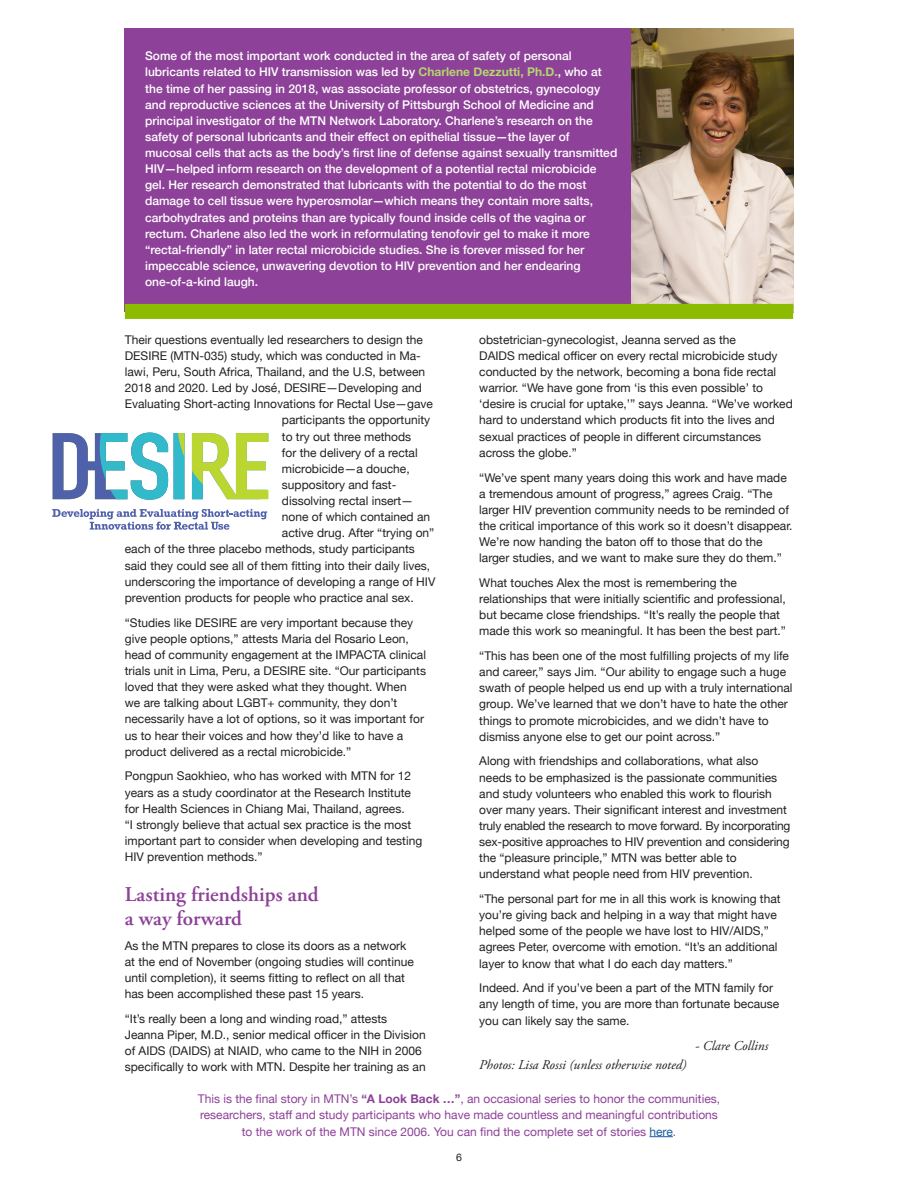
<style>
.page{position:relative;width:918px;height:1188px;background:#fff}
.page>*{position:absolute;margin:0;border:0;box-sizing:border-box;transform-origin:0 0}
.t1{font:600 21px/24px "Adobe Garamond Pro";color:#8d4198}
.BodyCopy{font:italic 13.5px "Adobe Garamond Pro";color:#231f20}
.BodyCopy-2{font:12px/16.2px "Helvetica Neue";color:#231f20}
.BodyCopy-3{font:500 12px/16.2px "Helvetica Neue";color:#fff}
.BodyCopy-4{font:12px/16.5px "Helvetica Neue";color:#8d4198;text-align:center}
.t2{font:10.5px "Helvetica Neue";color:#231f20}
.s1{font-weight:700;color:#b4d56f}
.s2{font-weight:700}
.s3{color:#175d9e}
</style>
<div class="page">
<svg style="left:649px;top:1136px;width:24px;height:1px"></svg>
<div style="left:125px;top:28px;width:668px;height:284px;background:#8d4198"></div>
<img style="left:631px;top:28px;width:162px;height:276px">
<div style="left:125px;top:304px;width:668px;height:15px;background:#8dbb00"></div>
<svg style="left:52px;top:509px;width:215px;height:21px"></svg>
<svg style="left:53px;top:433px;width:215px;height:67px"></svg>
<p class="BodyCopy-3" style="left:145px;top:47px;width:474px">Some of the most important work conducted in the area of safety of personal lubricants related to HIV transmission was led by <span class="s1">Charlene Dezzutti, Ph.D.</span>, who at the time of her passing in 2018, was associate professor of obstetrics, gynecology and reproductive sciences at the University of Pittsburgh School of Medicine and principal investigator of the MTN Network Laboratory. Charlene’s research on the safety of personal lubricants and their effect on epithelial tissue—the layer of mucosal cells that acts as the body’s first line of defense against sexually transmitted HIV—helped inform research on the development of a potential rectal microbicide gel. Her research demonstrated that lubricants with the potential to do the most damage to cell tissue were hyperosmolar—which means they contain more salts, carbohydrates and proteins than are typically found inside cells of the vagina or rectum. Charlene also led the work in reformulating tenofovir gel to make it more “rectal-friendly” in later rectal microbicide studies. She is forever missed for her impeccable science, unwavering devotion to HIV prevention and her endearing one-of-a-kind laugh.</p>
<p class="BodyCopy-2" style="left:125px;top:332px;width:300px">Their questions eventually led researchers to design the</p>
<p class="BodyCopy-2" style="left:125px;top:348px;width:298px">DESIRE (MTN-035) study, which was conducted in Ma-</p>
<p class="BodyCopy-2" style="left:125px;top:364px;width:302px">lawi, Peru, South Africa, Thailand, and the U.S, between</p>
<p class="BodyCopy-2" style="left:125px;top:381px;width:299px">2018 and 2020. Led by José, DESIRE—Developing and</p>
<p class="BodyCopy-2" style="left:125px;top:397px;width:310px">Evaluating Short-acting Innovations for Rectal Use—gave</p>
<p class="BodyCopy-2" style="left:282px;top:413px;width:150px">participants the opportunity</p>
<p class="BodyCopy-2" style="left:282px;top:429px;width:131px">to try out three methods</p>
<p class="BodyCopy-2" style="left:282px;top:445px;width:137px">for the delivery of a rectal</p>
<p class="BodyCopy-2" style="left:282px;top:461px;width:129px">microbicide—a douche,</p>
<p class="BodyCopy-2" style="left:282px;top:477px;width:116px">suppository and fast-</p>
<p class="BodyCopy-2" style="left:282px;top:493px;width:133px">dissolving rectal insert—</p>
<p class="BodyCopy-2" style="left:282px;top:510px;width:150px">none of which contained an</p>
<p class="BodyCopy-2" style="left:282px;top:526px;width:154px">active drug. After “trying on”</p>
<p class="BodyCopy-2" style="left:125px;top:542px;width:292px">each of the three placebo methods, study participants</p>
<p class="BodyCopy-2" style="left:125px;top:558px;width:307px">said they could see all of them fitting into their daily lives,</p>
<p class="BodyCopy-2" style="left:125px;top:574px;width:312px">underscoring the importance of developing a range of HIV</p>
<p class="BodyCopy-2" style="left:125px;top:590px;width:290px">prevention products for people who practice anal sex.</p>
<p class="BodyCopy-2" style="left:125px;top:615px;width:303px">“Studies like DESIRE are very important because they give people options,” attests Maria del Rosario Leon, head of community engagement at the IMPACTA clinical trials unit in Lima, Peru, a DESIRE site. “Our participants loved that they were asked what they thought. When<br>we are talking about LGBT+ community, they don’t necessarily have a lot of options, so it was important for us to hear their voices and how they’d like to have a product delivered as a rectal microbicide.”</p>
<p class="BodyCopy-2" style="left:125px;top:769px;width:299px">Pongpun Saokhieo, who has worked with MTN for 12 years as a study coordinator at the Research Institute for Health Sciences in Chiang Mai, Thailand, agrees.<br>“I strongly believe that actual sex practice is the most important part to consider when developing and testing HIV prevention methods.”</p>
<p class="t1" style="left:125px;top:882px;width:195px">Lasting friendships and a way forward</p>
<p class="BodyCopy-2" style="left:125px;top:938px;width:290px">As the MTN prepares to close its doors as a network at the end of November (ongoing studies will continue until completion), it seems fitting to reflect on all that has been accomplished these past 15 years.</p>
<p class="BodyCopy-2" style="left:125px;top:1011px;width:302px">“It’s really been a long and winding road,” attests Jeanna Piper, M.D., senior medical officer in the Division of AIDS (DAIDS) at NIAID, who came to the NIH in 2006 specifically to work with MTN. Despite her training as an</p>
<p class="BodyCopy-2" style="left:479px;top:332px;width:315px">obstetrician-gynecologist, Jeanna served as the<br>DAIDS medical officer on every rectal microbicide study conducted by the network, becoming a bona fide rectal warrior. “We have gone from ‘is this even possible’ to ‘desire is crucial for uptake,’” says Jeanna. “We’ve worked hard to understand which products fit into the lives and sexual practices of people in different circumstances across the globe.”</p>
<p class="BodyCopy-2" style="left:479px;top:470px;width:315px">“We’ve spent many years doing this work and have made a tremendous amount of progress,” agrees Craig. “The larger HIV prevention community needs to be reminded of the critical importance of this work so it doesn’t disappear.<br>We’re now handing the baton off to those that do the larger studies, and we want to make sure they do them.”</p>
<p class="BodyCopy-2" style="left:479px;top:575px;width:308px">What touches Alex the most is remembering the relationships that were initially scientific and professional, but became close friendships. “It’s really the people that made this work so meaningful. It has been the best part.”</p>
<p class="BodyCopy-2" style="left:479px;top:648px;width:315px">“This has been one of the most fulfilling projects of my life and career,” says Jim. “Our ability to engage such a huge swath of people helped us end up with a truly international group. We’ve learned that we don’t have to hate the other things to promote microbicides, and we didn’t have to dismiss anyone else to get our point across.”</p>
<p class="BodyCopy-2" style="left:479px;top:754px;width:313px">Along with friendships and collaborations, what also needs to be emphasized is the passionate communities and study volunteers who enabled this work to flourish over many years. Their significant interest and investment truly enabled the research to move forward. By incorporating sex-positive approaches to HIV prevention and considering the “pleasure principle,” MTN was better able to understand what people need from HIV prevention.</p>
<p class="BodyCopy-2" style="left:479px;top:891px;width:303px">“The personal part for me in all this work is knowing that you’re giving back and helping in a way that might have helped some of the people we have lost to HIV/AIDS,” agrees Peter, overcome with emotion. “It’s an additional layer to know that what I do each day matters.”</p>
<p class="BodyCopy-2" style="left:479px;top:981px;width:302px">Indeed. And if you’ve been a part of the MTN family for any length of time, you are more than fortunate because you can likely say the same.</p>
<p class="BodyCopy" style="left:695px;top:1037px;width:75px">- Clare Collins</p>
<p class="BodyCopy" style="left:479px;top:1057px;width:209px">Photos: Lisa Rossi (unless otherwise noted)</p>
<p class="BodyCopy-4" style="left:198px;top:1091px;width:524px">This is the final story in MTN’s <span class="s2">“A Look Back …”</span>, an occasional series to honor the communities, researchers, staff and study participants who have made countless and meaningful contributions to the work of the MTN since 2006. You can find the complete set of stories <span class="s3">here</span>.</p>
<p class="t2" style="left:456px;top:1149px;width:7px">6</p>
</div>
